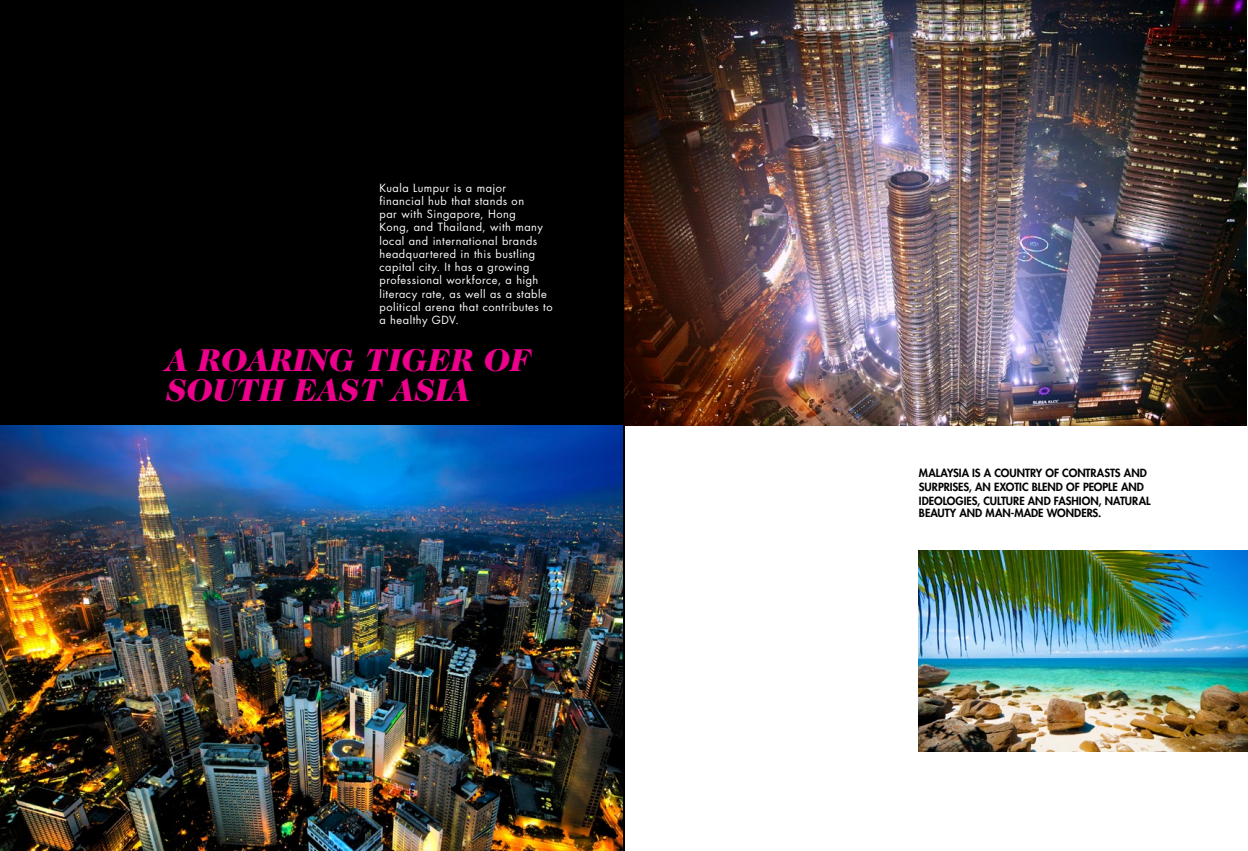
<style>
.page{position:relative;width:1248px;height:851px;background:#fff}
.page>*{position:absolute;margin:0;border:0;box-sizing:border-box;transform-origin:0 0}
.t1{font:italic 900 32px/30px "Caslon Two Twenty Four";color:#ec008c}
.t2{font:11px/13.2px "Futura";letter-spacing:.045em;color:#fff}
.t3{font:800 11px/13.3px "Futura";letter-spacing:-.005em;color:#000}
</style>
<div class="page">
<div style="left:0;top:0;width:624px;height:850px;background:#000"></div>
<img style="left:0;top:425px;width:622px;height:425px">
<img style="left:918px;top:550px;width:329px;height:201px">
<img style="left:624px;top:0;width:622px;height:425px">
<p class="t2" style="left:379px;top:181px;width:175px">Kuala Lumpur is a major financial hub that stands on<br>par with Singapore, Hong<br>Kong, and Thailand, with many local and international brands headquartered in this bustling capital city. It has a growing professional workforce, a high literacy rate, as well as a stable political arena that contributes to a healthy GDV.</p>
<h1 class="t1" style="left:164px;top:345px;width:367px">A ROARING TIGER OF<br>SOUTH EAST ASIA</h1>
<p class="t3" style="left:918px;top:466px;width:233px">MALAYSIA IS A COUNTRY OF CONTRASTS AND SURPRISES, AN EXOTIC BLEND OF PEOPLE AND IDEOLOGIES, CULTURE AND FASHION, NATURAL BEAUTY AND MAN-MADE WONDERS.</p>
</div>
